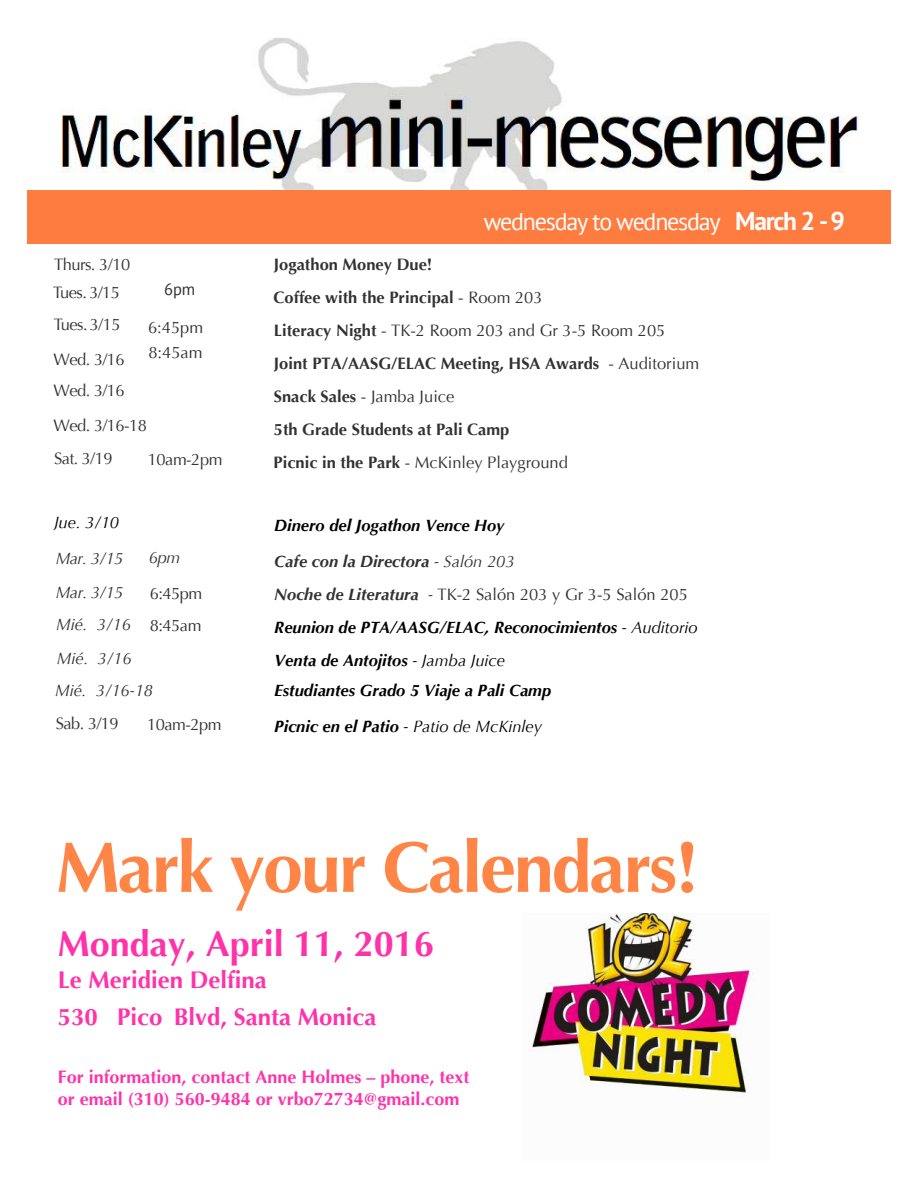
<style>
.page{position:relative;width:918px;height:1188px;background:#fff}
.page>*{position:absolute;margin:0;border:0;box-sizing:border-box;transform-origin:0 0}
.t1{font:700 72px "Optima";letter-spacing:-.03em;color:#ff8547}
.t2{font:700 36px "Optima";color:#ff32a9}
.t3{font:700 24px/37.5px "Optima";color:#ff32a9}
.t4{font:24px "PT Sans";letter-spacing:-.05em;color:#fff}
.t5{font:700 18px/21.6px "Optima";color:#ff32a9}
.t6{font:italic 700 16.5px/35.8px "Optima";color:#000}
.t7{font:700 16.5px/33px "Optima";color:#323232}
.t8{font:16.5px/27.5px "Optima";letter-spacing:-.03em;color:#323232}
.t9{font:italic 16.5px/34.3px "Optima";color:#323232}
.t10{font:16.5px "Optima";letter-spacing:-.03em;color:#313131}
.t11{font:italic 16.5px "Optima";color:#000}
.t12{font:16.5px "PT Sans";color:#313131}
.s1{font-weight:700;font-size:25.5px}
.s2{font-weight:400}
.s3{color:#323232}
.s4{font-weight:400;color:#323232}
.s5{font-weight:400;font-style:normal;color:#323232}
</style>
<div class="page">
<img style="left:60px;top:38px;width:800px;height:152px">
<div style="left:27px;top:190px;width:864px;height:54px;background:#ff7c41"></div>
<img style="left:531px;top:914px;width:223px;height:183px">
<p class="t8" style="left:53px;top:251px;width:79px">Thurs. 3/10<br>Tues. 3/15</p>
<p class="t8" style="left:54px;top:311px;width:68px">Tues. 3/15</p>
<p class="t8" style="left:53px;top:346px;width:73px">Wed. 3/16</p>
<p class="t12" style="left:164px;top:281px;width:33px">6pm</p>
<p class="t10" style="left:148px;top:318px;width:57px">6:45pm</p>
<p class="t8" style="left:148px;top:339px;width:56px">8:45am</p>
<p class="t8" style="left:53px;top:372px;width:95px;line-height:35.8px">Wed. 3/16<br>Wed. 3/16-18</p>
<p class="t8" style="left:54px;top:445px;width:60px">Sat. 3/19</p>
<p class="t8" style="left:148px;top:445px;width:76px">10am-2pm</p>
<p class="t11" style="left:54px;top:513px;width:67px">Jue. 3/10</p>
<p class="t9" style="left:56px;top:541px;width:69px">Mar. 3/15</p>
<p class="t9" style="left:149px;top:540px;width:33px">6pm</p>
<p class="t9" style="left:56px;top:576px;width:69px">Mar. 3/15</p>
<p class="t10" style="left:150px;top:583px;width:54px">6:45pm</p>
<p class="t9" style="left:56px;top:607px;width:77px">Mié. 3/16<br>Mié. 3/16</p>
<p class="t9" style="left:55px;top:673px;width:100px">Mié. 3/16-18</p>
<p class="t8" style="left:56px;top:710px;width:64px">Sab. 3/19</p>
<p class="t8" style="left:147px;top:711px;width:76px">10am-2pm</p>
<p class="t10" style="left:150px;top:616px;width:53px">8:45am</p>
<h3 class="t4" style="left:484px;top:208px;width:362px">wednesday to wednesday <span class="s1">March 2 - 9</span></h3>
<p class="t7" style="left:274px;top:248px;width:427px">Jogathon Money Due!<br>Coffee with the Principal <span class="s2">- Room 203<br></span>Literacy Night <span class="s2">- TK-2 Room 203 and Gr 3-5 Room 205<br></span>Joint PTA/AASG/ELAC Meeting, HSA Awards <span class="s2">- Auditorium </span>Snack Sales <span class="s2">- Jamba Juice<br></span>5th Grade Students at Pali Camp<br>Picnic in the Park <span class="s2">- McKinley Playground</span></p>
<p class="t6" style="left:274px;top:507px;width:242px">Dinero del Jogathon Vence Hoy<br><span class="s3">Cafe con la Directora</span> <span class="s4">- Salón 203</span></p>
<p class="t6" style="left:274px;top:578px;width:425px;line-height:33px"><span class="s3">Noche de Literatura</span> <span class="s4">-</span> <span class="s5">TK-2 Salón 203 y Gr 3-5 Salón 205<br></span>Reunion de PTA/AASG/ELAC, Reconocimientos <span class="s2">- Auditorio<br></span>Venta de Antojitos <span class="s2">- Jamba Juice</span></p>
<p class="t6" style="left:274px;top:672px;width:278px">Estudiantes Grado 5 Viaje a Pali Camp<br>Picnic en el Patio <span class="s2">- Patio de McKinley</span></p>
<h1 class="t1" style="left:56px;top:826px;width:645px">Mark your Calendars!</h1>
<h2 class="t2" style="left:58px;top:922px;width:378px">Monday, April 11, 2016</h2>
<h3 class="t3" style="left:58px;top:961px;width:320px">Le Meridien Delfina<br>530 Pico Blvd, Santa Monica</h3>
<p class="t5" style="left:58px;top:1066px;width:413px">For information, contact Anne Holmes – phone, text or email (310) 560-9484 or vrbo72734@gmail.com</p>
</div>
